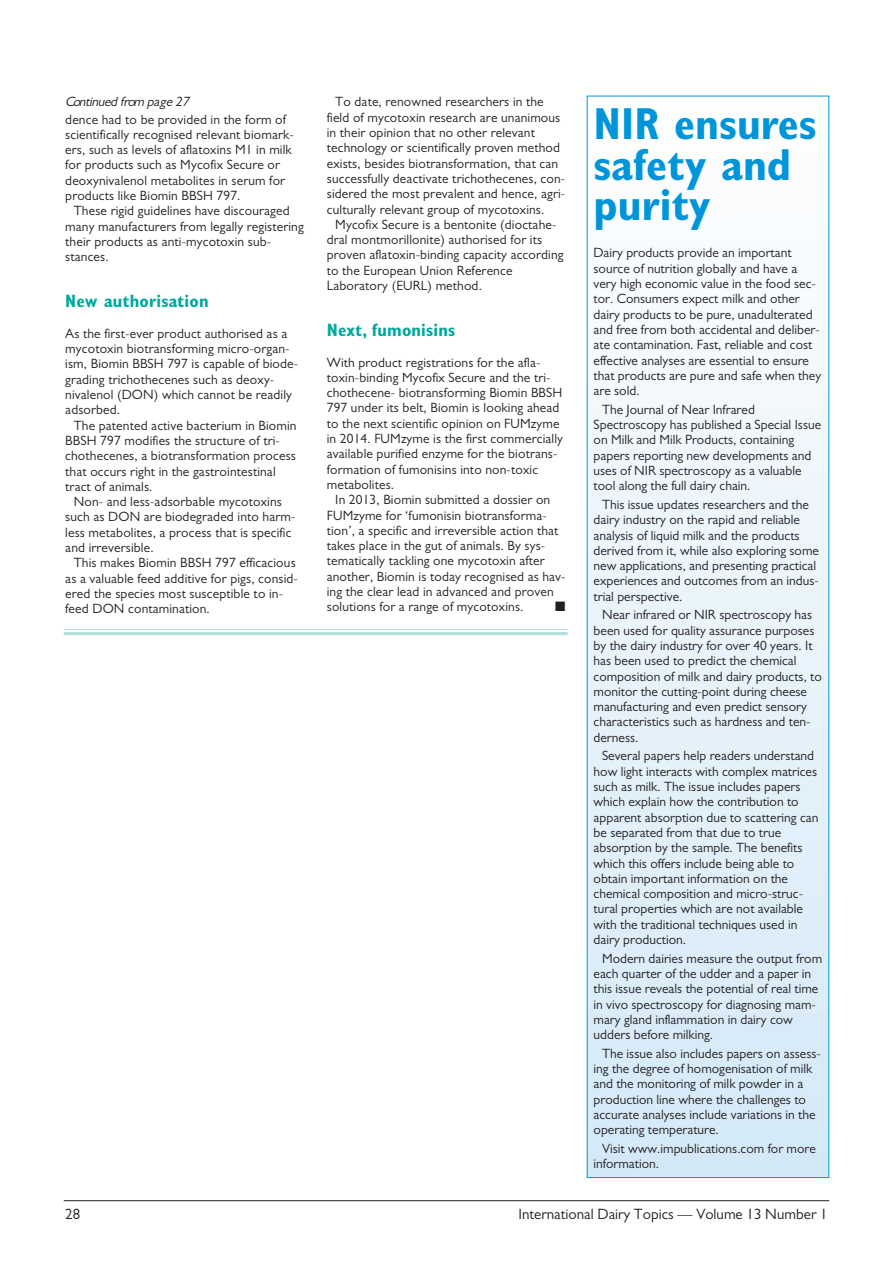
<style>
.page{position:relative;width:893px;height:1263px;background:#fff}
.page>*{position:absolute;margin:0;border:0;box-sizing:border-box;transform-origin:0 0}
.t1{font:700 condensed 45px/40.5px "Gill Sans";color:#0095d9}
.t2{font:700 condensed 18px "Gill Sans";letter-spacing:.01em;color:#00a99d}
.t3{font:15px "Gill Sans";color:#231f20}
.t4{font:13.5px/15.3px "Gill Sans";letter-spacing:.01em;color:#231f20}
.t5{font:italic 13.5px "Gill Sans";color:#231f20}
.t6{font:13.5px "Zapf Dingbats ITC";color:#231f20}
</style>
<div class="page">
<hr style="left:64px;top:1200px;width:765px;height:1px;background:#231f20">
<hr style="left:64px;top:629px;width:504px;height:1px;background:#afdedb">
<hr style="left:64px;top:632px;width:504px;height:3px;background:#afdedb">
<div style="left:588px;top:96px;width:240px;height:1081px;background:linear-gradient(to bottom,#fefefe,#d3e9f7)"></div>
<p class="t5" style="left:65px;top:97px;width:128px">Continued from page 27</p>
<p class="t4" style="left:65px;top:113px;width:230px">dence had to be provided in the form of scientifically recognised relevant biomark&shy;ers, such as levels of aflatoxins M1 in milk for products such as Mycofix Secure or deoxynivalenol metabolites in serum for products like Biomin BBSH 797.</p>
<p class="t4" style="left:65px;top:205px;width:240px;text-indent:9px">These rigid guidelines have discouraged many manufacturers from legally registering their products as anti-mycotoxin sub&shy;stances.</p>
<h2 class="t2" style="left:65px;top:294px;width:145px">New authorisation</h2>
<p class="t4" style="left:65px;top:327px;width:234px">As the first-ever product authorised as a mycotoxin biotransforming micro-organ&shy;ism, Biomin BBSH 797 is capable of biode&shy;grading trichothecenes such as deoxy&shy;nivalenol (DON) which cannot be readily adsorbed.</p>
<p class="t4" style="left:65px;top:419px;width:233px;text-indent:9px">The patented active bacterium in Biomin BBSH 797 modifies the structure of tri&shy;chothecenes, a biotransformation process that occurs right in the gastrointestinal tract of animals.</p>
<p class="t4" style="left:65px;top:495px;width:232px;text-indent:9px">Non- and less-adsorbable mycotoxins such as DON are biodegraded into harm&shy;less metabolites, a process that is specific and irreversible.</p>
<p class="t4" style="left:65px;top:556px;width:234px;text-indent:9px">This makes Biomin BBSH 797 efficacious as a valuable feed additive for pigs, consid&shy;ered the species most susceptible to in&shy;feed DON contamination.</p>
<p class="t4" style="left:327px;top:96px;width:240px;text-indent:9px">To date, renowned researchers in the field of mycotoxin research are unanimous in their opinion that no other relevant technology or scientifically proven method exists, besides biotransformation, that can successfully deactivate trichothecenes, con&shy;sidered the most prevalent and hence, agri&shy;culturally relevant group of mycotoxins.</p>
<p class="t4" style="left:327px;top:218px;width:238px;text-indent:9px">Mycofix Secure is a bentonite (dioctahe&shy;dral montmorillonite) authorised for its proven aflatoxin-binding capacity according to the European Union Reference Laboratory (EURL) method.</p>
<h2 class="t2" style="left:327px;top:323px;width:130px">Next, fumonisins</h2>
<p class="t4" style="left:327px;top:356px;width:238px">With product registrations for the afla&shy;toxin-binding Mycofix Secure and the tri&shy;chothecene- biotransforming Biomin BBSH 797 under its belt, Biomin is looking ahead to the next scientific opinion on FUMzyme in 2014. FUMzyme is the first commercially available purified enzyme for the biotrans&shy;formation of fumonisins into non-toxic metabolites.</p>
<p class="t4" style="left:327px;top:493px;width:240px;text-indent:9px">In 2013, Biomin submitted a dossier on FUMzyme for ‘fumonisin biotransforma&shy;tion’, a specific and irreversible action that takes place in the gut of animals. By sys&shy;tematically tackling one mycotoxin after another, Biomin is today recognised as hav&shy;ing the clear lead in advanced and proven solutions for a range of mycotoxins.</p>
<p class="t6" style="left:555px;top:599px;width:12px">■</p>
<h1 class="t1" style="left:594px;top:108px;width:225px">NIR ensures safety and purity</h1>
<p class="t4" style="left:594px;top:247px;width:229px">Dairy products provide an important source of nutrition globally and have a very high economic value in the food sec&shy;tor. Consumers expect milk and other dairy products to be pure, unadulterated and free from both accidental and deliber&shy;ate contamination. Fast, reliable and cost effective analyses are essential to ensure that products are pure and safe when they are sold.</p>
<p class="t4" style="left:594px;top:403px;width:229px;text-indent:9px">The Journal of Near Infrared Spectroscopy has published a Special Issue on Milk and Milk Products, containing papers reporting new developments and uses of NIR spectroscopy as a valuable tool along the full dairy chain.</p>
<p class="t4" style="left:594px;top:498px;width:227px;text-indent:9px">This issue updates researchers and the dairy industry on the rapid and reliable analysis of liquid milk and the products derived from it, while also exploring some new applications, and presenting practical experiences and outcomes from an indus&shy;trial perspective.</p>
<p class="t4" style="left:594px;top:609px;width:230px;text-indent:9px">Near infrared or NIR spectroscopy has been used for quality assurance purposes by the dairy industry for over 40 years. It has been used to predict the chemical composition of milk and dairy products, to monitor the cutting-point during cheese manufacturing and even predict sensory characteristics such as hardness and ten&shy;derness.</p>
<p class="t4" style="left:594px;top:750px;width:226px;text-indent:9px">Several papers help readers understand how light interacts with complex matrices such as milk. The issue includes papers which explain how the contribution to apparent absorption due to scattering can be separated from that due to true absorption by the sample. The benefits which this offers include being able to obtain important information on the chemical composition and micro-struc&shy;tural properties which are not available with the traditional techniques used in dairy production.</p>
<p class="t4" style="left:594px;top:952px;width:230px;text-indent:9px">Modern dairies measure the output from each quarter of the udder and a paper in this issue reveals the potential of real time in vivo spectroscopy for diagnosing mam&shy;mary gland inflammation in dairy cow udders before milking.</p>
<p class="t4" style="left:594px;top:1047px;width:229px;text-indent:9px">The issue also includes papers on assess&shy;ing the degree of homogenisation of milk and the monitoring of milk powder in a production line where the challenges to accurate analyses include variations in the operating temperature.</p>
<p class="t4" style="left:594px;top:1142px;width:224px;text-indent:9px">Visit www.impublications.com for more information.</p>
<p class="t3" style="left:65px;top:1209px;width:16px">28</p>
<p class="t3" style="left:518px;top:1209px;width:311px">International Dairy Topics — Volume 13 Number 1</p>
</div>
